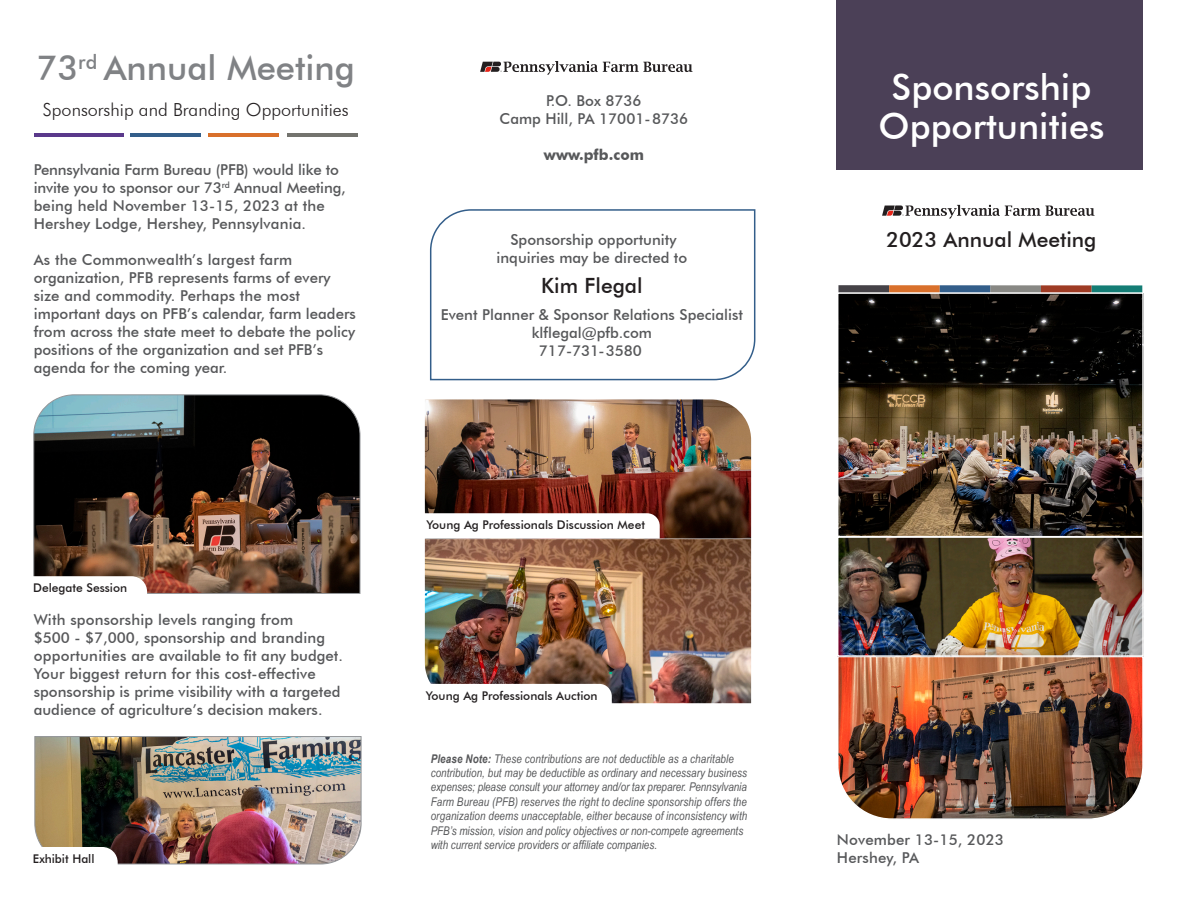
<style>
.page{position:relative;width:1188px;height:918px;background:#fff}
.page>*{position:absolute;margin:0;border:0;box-sizing:border-box;transform-origin:0 0}
.paragraphs{font:500 36px "Futura BT";color:#fff}
.heading{font:500 34.5px "Futura BT";color:#808285}
.paragraphs-2{font:500 21px "Futura BT";color:#231f20}
.heading-2{font:300 18px "Futura BT";color:#231f20}
.paragraphs-3{font:500 15px/18px "Futura BT";color:#57585a}
.t1{font:700 15px "Futura BT";color:#57585a}
.fine_print{font:italic 12px/14.4px "Arial Narrow";letter-spacing:.005em;color:#57585a}
.captions{font:500 12px "Futura BT";color:#231f20}
.s1{font-weight:700}
</style>
<div class="page">
<hr style="left:34px;top:133px;width:89px;height:3px;background:#5a398b">
<hr style="left:287px;top:133px;width:70px;height:3px;background:#73736e">
<hr style="left:209px;top:133px;width:70px;height:3px;background:#d9702b">
<hr style="left:131px;top:133px;width:70px;height:3px;background:#335e8a">
<div style="left:837px;top:0;width:306px;height:170px;background:#4b4057"></div>
<div style="left:838px;top:285px;width:51px;height:9px;background:#454247"></div>
<div style="left:889px;top:285px;width:51px;height:9px;background:#d9702b"></div>
<div style="left:940px;top:285px;width:50px;height:9px;background:#335e8a"></div>
<div style="left:990px;top:285px;width:51px;height:9px;background:#888884"></div>
<div style="left:1041px;top:285px;width:51px;height:9px;background:#9e3b24"></div>
<div style="left:1092px;top:285px;width:50px;height:9px;background:#147d75"></div>
<img style="left:425px;top:399px;width:326px;height:304px">
<img style="left:33px;top:394px;width:328px;height:200px">
<img style="left:840px;top:295px;width:301px;height:359px">
<img style="left:838px;top:657px;width:305px;height:162px">
<div style="left:837px;top:536px;width:307px;height:121px;border:2px solid #fff"></div>
<div style="left:837px;top:292px;width:307px;height:245px;border:2px solid #fff"></div>
<svg style="left:33px;top:576px;width:114px;height:18px"></svg>
<svg style="left:425px;top:513px;width:235px;height:26px"></svg>
<svg style="left:425px;top:684px;width:187px;height:19px"></svg>
<img style="left:34px;top:736px;width:328px;height:129px">
<svg style="left:429px;top:209px;width:327px;height:172px"></svg>
<svg style="left:882px;top:205px;width:213px;height:13px"></svg>
<svg style="left:480px;top:61px;width:213px;height:14px"></svg>
<p class="heading" style="left:37px;top:47px;width:320px">73<sup>rd</sup> Annual Meeting</p>
<p class="heading-2" style="left:43px;top:99px;width:307px">Sponsorship and Branding Opportunities</p>
<p class="paragraphs-3" style="left:34px;top:161px;width:313px">Pennsylvania Farm Bureau (PFB) would like to invite you to sponsor our 73<sup>rd</sup> Annual Meeting, being held November 13-15, 2023 at the Hershey Lodge, Hershey, Pennsylvania.</p>
<p class="paragraphs-3" style="left:34px;top:251px;width:324px">As the Commonwealth’s largest farm organization, PFB represents farms of every size and commodity. Perhaps the most important days on PFB’s calendar, farm leaders from across the state meet to debate the policy positions of the organization and set PFB’s agenda for the coming year.</p>
<p class="captions" style="left:33px;top:581px;width:96px">Delegate Session</p>
<p class="paragraphs-3" style="left:34px;top:611px;width:311px">With sponsorship levels ranging from<br>$500 - $7,000, sponsorship and branding opportunities are available to fit any budget.<br>Your biggest return for this cost-effective sponsorship is prime visibility with a targeted audience of agriculture’s decision makers.</p>
<p class="captions" style="left:33px;top:851px;width:63px">Exhibit Hall</p>
<p class="paragraphs-3" style="left:500px;top:92px;width:190px;text-align:center">P.O. Box 8736<br>Camp Hill, PA 17001-8736</p>
<p class="t1" style="left:544px;top:146px;width:101px">www.pfb.com</p>
<p class="paragraphs-3" style="left:497px;top:231px;width:192px;text-align:center">Sponsorship opportunity inquiries may be directed to</p>
<p class="paragraphs-2" style="left:541px;top:273px;width:103px">Kim Flegal</p>
<p class="paragraphs-3" style="left:441px;top:306px;width:304px">Event Planner &amp; Sponsor Relations Specialist</p>
<p class="paragraphs-3" style="left:532px;top:324px;width:122px">klflegal@pfb.com</p>
<p class="paragraphs-3" style="left:539px;top:342px;width:105px">717-731-3580</p>
<p class="captions" style="left:426px;top:518px;width:220px">Young Ag Professionals Discussion Meet</p>
<p class="captions" style="left:426px;top:688px;width:173px">Young Ag Professionals Auction</p>
<p class="fine_print" style="left:431px;top:751px;width:318px"><span class="s1">Please Note:</span> These contributions are not deductible as a charitable contribution, but may be deductible as ordinary and necessary business expenses; please consult your attorney and/or tax preparer. Pennsylvania Farm Bureau (PFB) reserves the right to decline sponsorship offers the organization deems unacceptable, either because of inconsistency with PFB’s mission, vision and policy objectives or non-compete agreements with current service providers or affiliate companies.</p>
<p class="paragraphs" style="left:892px;top:65px;width:201px">Sponsorship</p>
<p class="paragraphs" style="left:879px;top:104px;width:227px">Opportunities</p>
<p class="paragraphs-2" style="left:886px;top:227px;width:211px">2023 Annual Meeting</p>
<p class="paragraphs-3" style="left:837px;top:830px;width:168px">November 13-15, 2023</p>
<p class="paragraphs-3" style="left:837px;top:848px;width:84px">Hershey, PA</p>
</div>
